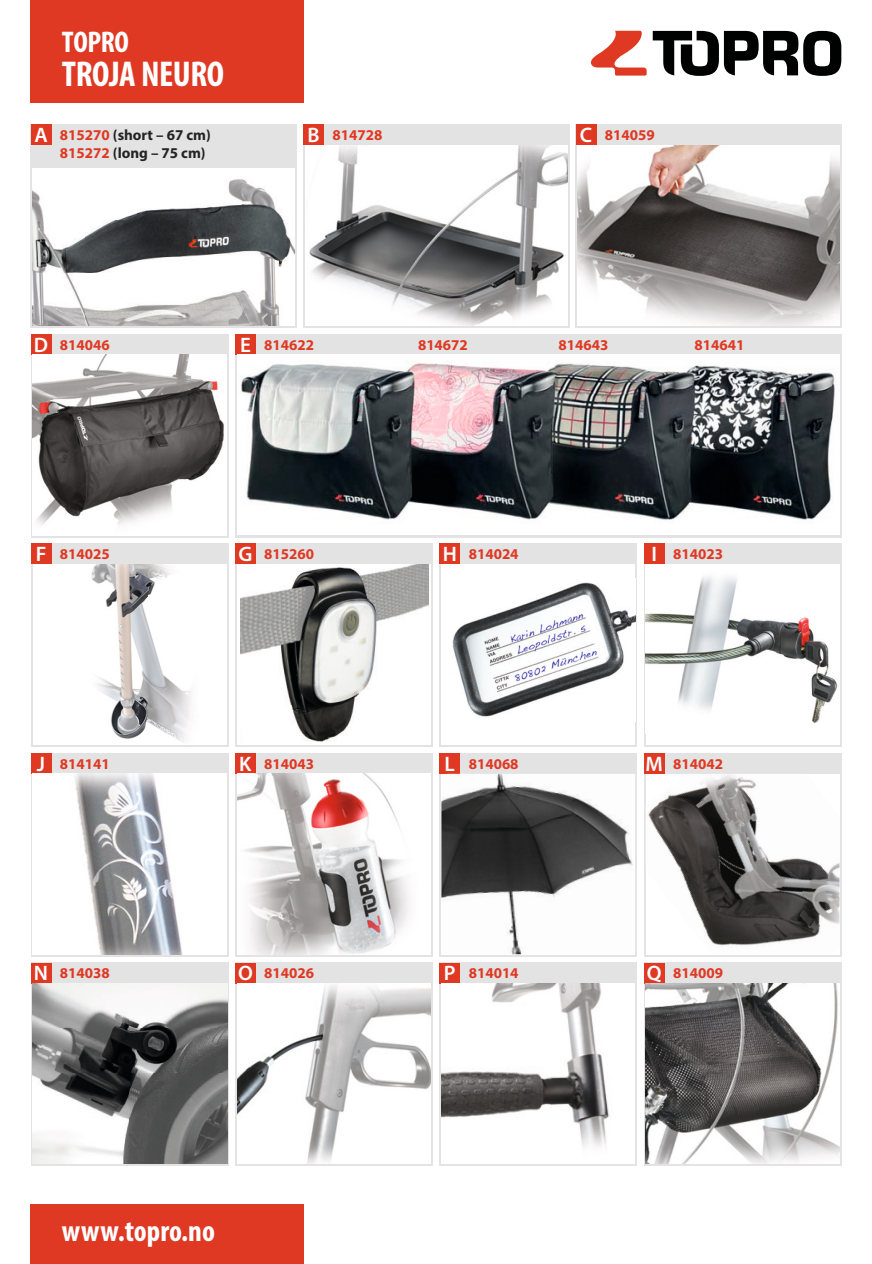
<style>
.page{position:relative;width:872px;height:1264px;background:#fff}
.page>*{position:absolute;margin:0;border:0;box-sizing:border-box;transform-origin:0 0}
.t1{font:700 condensed 36px "Myriad Pro";letter-spacing:-.015em;color:#fff}
.t2{font:700 condensed 30px "Myriad Pro";letter-spacing:-.005em;color:#fff}
.t3{font:600 21px "Myriad Pro";color:#fff}
.t4{font:700 15px "Myriad Pro";color:#df3924}
.t5{font:700 15px/18px "Myriad Pro";color:#222322}
.s1{font-weight:600;font-size:21px;color:#fff}
.s2{color:#df3924}
</style>
<div class="page">
<div style="left:31px;top:0;width:273px;height:103px;background:#df3924"></div>
<div style="left:31px;top:1203px;width:273px;height:60px;background:#df3924"></div>
<svg style="left:591px;top:31px;width:55px;height:45px"></svg>
<svg style="left:652px;top:31px;width:189px;height:45px"></svg>
<div style="left:31px;top:124px;width:266px;height:203px;background:#e3e3e3"></div>
<div style="left:31px;top:124px;width:20px;height:21px;background:#df3924"></div>
<img style="left:33px;top:168px;width:262px;height:157px">
<div style="left:303px;top:124px;width:266px;height:203px;background:#e3e3e3"></div>
<div style="left:303px;top:124px;width:21px;height:21px;background:#df3924"></div>
<img style="left:305px;top:145px;width:262px;height:180px">
<div style="left:575px;top:124px;width:266px;height:203px;background:#e3e3e3"></div>
<div style="left:575px;top:124px;width:21px;height:21px;background:#df3924"></div>
<img style="left:577px;top:145px;width:262px;height:180px">
<svg style="left:31px;top:334px;width:198px;height:203px;background:#e5e5e4"></svg>
<div style="left:31px;top:334px;width:20px;height:21px;background:#df3924"></div>
<img style="left:33px;top:355px;width:193px;height:180px">
<div style="left:235px;top:334px;width:606px;height:203px;background:#e3e3e3"></div>
<div style="left:235px;top:334px;width:21px;height:21px;background:#df3924"></div>
<div style="left:237px;top:355px;width:602px;height:180px;background:#fff"></div>
<img style="left:240px;top:363px;width:595px;height:157px">
<div style="left:235px;top:962px;width:198px;height:203px;background:#e3e3e3"></div>
<div style="left:235px;top:962px;width:21px;height:21px;background:#df3924"></div>
<img style="left:237px;top:983px;width:194px;height:180px">
<div style="left:439px;top:962px;width:198px;height:203px;background:#e3e3e3"></div>
<div style="left:439px;top:962px;width:21px;height:21px;background:#df3924"></div>
<div style="left:441px;top:983px;width:194px;height:180px;background:#fff"></div>
<img style="left:441px;top:983px;width:169px;height:165px">
<div style="left:643px;top:962px;width:198px;height:203px;background:#e3e3e3"></div>
<div style="left:643px;top:962px;width:21px;height:21px;background:#df3924"></div>
<img style="left:645px;top:983px;width:194px;height:180px">
<div style="left:31px;top:543px;width:198px;height:203px;background:#e3e3e3"></div>
<div style="left:31px;top:543px;width:20px;height:21px;background:#df3924"></div>
<div style="left:33px;top:564px;width:193px;height:180px;background:#fff"></div>
<img style="left:91px;top:564px;width:101px;height:178px">
<div style="left:439px;top:543px;width:198px;height:203px;background:#e3e3e3"></div>
<div style="left:439px;top:543px;width:21px;height:21px;background:#df3924"></div>
<div style="left:441px;top:564px;width:194px;height:180px;background:#fff"></div>
<img style="left:452px;top:582px;width:183px;height:135px">
<div style="left:235px;top:543px;width:198px;height:203px;background:#e3e3e3"></div>
<div style="left:235px;top:543px;width:21px;height:21px;background:#df3924"></div>
<div style="left:237px;top:564px;width:194px;height:180px;background:#fff"></div>
<img style="left:240px;top:564px;width:188px;height:178px">
<div style="left:643px;top:543px;width:198px;height:203px;background:#e3e3e3"></div>
<div style="left:643px;top:543px;width:21px;height:21px;background:#df3924"></div>
<div style="left:645px;top:564px;width:194px;height:180px;background:#fff"></div>
<img style="left:645px;top:576px;width:193px;height:148px">
<div style="left:31px;top:753px;width:198px;height:203px;background:#e3e3e3"></div>
<div style="left:31px;top:753px;width:20px;height:20px;background:#df3924"></div>
<img style="left:33px;top:773px;width:193px;height:181px">
<div style="left:439px;top:753px;width:198px;height:203px;background:#e3e3e3"></div>
<div style="left:439px;top:753px;width:21px;height:20px;background:#df3924"></div>
<img style="left:441px;top:773px;width:194px;height:181px">
<div style="left:235px;top:753px;width:198px;height:203px;background:#e3e3e3"></div>
<div style="left:235px;top:753px;width:21px;height:20px;background:#df3924"></div>
<img style="left:237px;top:773px;width:194px;height:181px">
<div style="left:643px;top:753px;width:198px;height:203px;background:#e3e3e3"></div>
<div style="left:643px;top:753px;width:21px;height:20px;background:#df3924"></div>
<img style="left:645px;top:773px;width:194px;height:181px">
<div style="left:31px;top:962px;width:198px;height:203px;background:#e3e3e3"></div>
<div style="left:31px;top:962px;width:20px;height:21px;background:#df3924"></div>
<img style="left:32px;top:983px;width:195px;height:180px">
<h2 class="t2" style="left:62px;top:31px;width:68px">TOPRO</h2>
<h1 class="t1" style="left:62px;top:61px;width:164px">TROJA NEURO</h1>
<h3 class="t3" style="left:34px;top:127px;width:15px">A</h3>
<p class="t4" style="left:307px;top:129px;width:76px"><span class="s1">B</span> 814728</p>
<p class="t4" style="left:580px;top:129px;width:76px"><span class="s1">C</span> 814059</p>
<p class="t5" style="left:60px;top:127px;width:152px"><span class="s2">815270</span> (short – 67 cm)<br><span class="s2">815272</span> (long – 75 cm)</p>
<p class="t4" style="left:34px;top:338px;width:77px"><span class="s1">D</span> 814046</p>
<p class="t4" style="left:240px;top:338px;width:76px"><span class="s1">E</span> 814622</p>
<p class="t4" style="left:418px;top:338px;width:51px">814672</p>
<p class="t4" style="left:558px;top:338px;width:51px">814643</p>
<p class="t4" style="left:694px;top:338px;width:51px">814641</p>
<p class="t4" style="left:36px;top:548px;width:76px"><span class="s1">F</span> 814025</p>
<p class="t4" style="left:238px;top:548px;width:77px"><span class="s1">G</span> 815260</p>
<p class="t4" style="left:443px;top:548px;width:77px"><span class="s1">H</span> 814024</p>
<p class="t4" style="left:651px;top:548px;width:73px"><span class="s1">I</span> 814023</p>
<p class="t4" style="left:37px;top:757px;width:74px"><span class="s1">J</span> 814141</p>
<p class="t4" style="left:239px;top:757px;width:76px"><span class="s1">K</span> 814043</p>
<p class="t4" style="left:444px;top:757px;width:75px"><span class="s1">L</span> 814068</p>
<p class="t4" style="left:645px;top:757px;width:79px"><span class="s1">M</span> 814042</p>
<p class="t4" style="left:34px;top:967px;width:77px"><span class="s1">N</span> 814038</p>
<p class="t4" style="left:238px;top:967px;width:78px"><span class="s1">O</span> 814026</p>
<p class="t4" style="left:444px;top:967px;width:76px"><span class="s1">P</span> 814014</p>
<p class="t4" style="left:646px;top:967px;width:78px"><span class="s1">Q</span> 814009</p>
<h2 class="t2" style="left:62px;top:1220px;width:154px">www.topro.no</h2>
</div>
